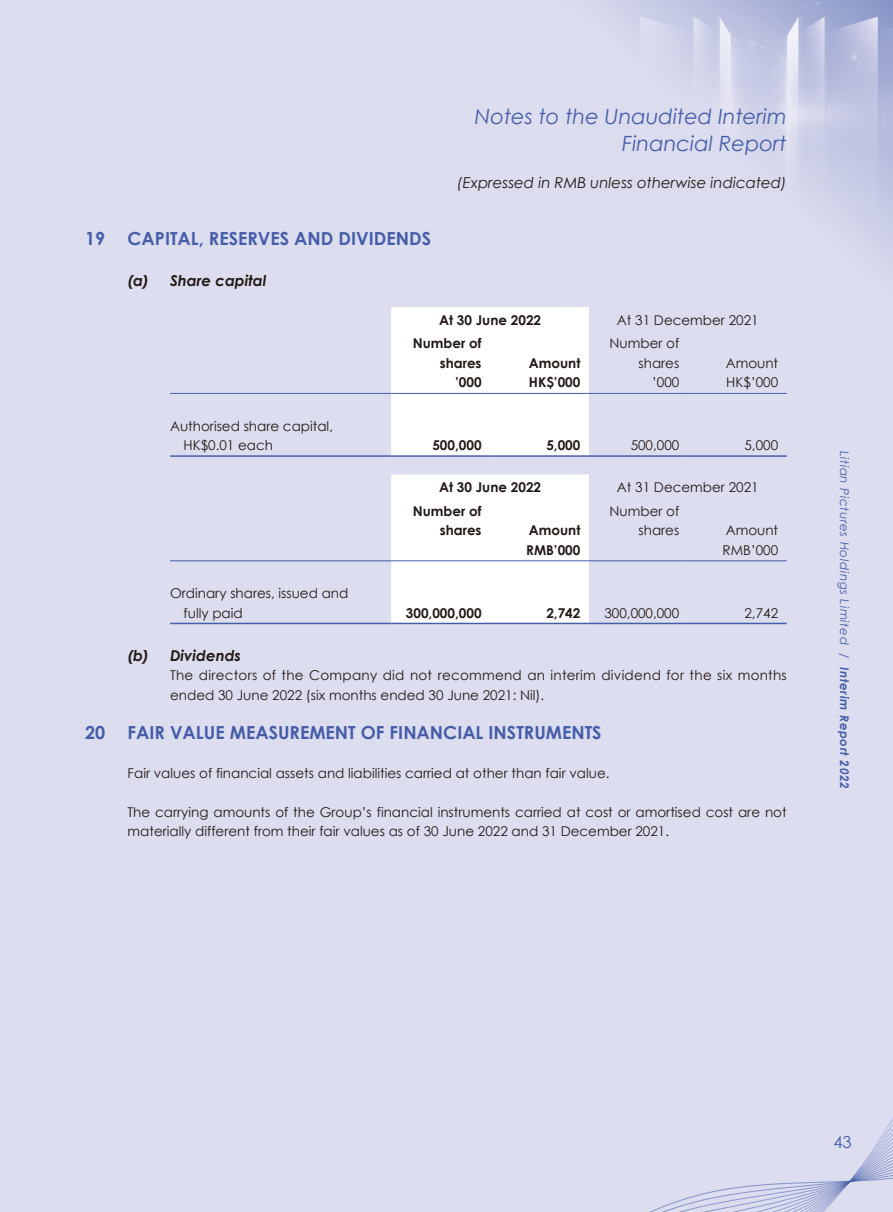
<style>
.page{position:relative;width:893px;height:1212px;background:#dcddef}
.page>*{position:absolute;margin:0;border:0;box-sizing:border-box;transform-origin:0 0}
.t1{font:italic 21px/27px "Century Gothic";color:#455da9;text-align:right}
.t2{font:700 18px "Century Gothic";color:#455da9}
.t3{font:16.5px "Century Gothic";color:#455da9}
.t4{font:italic 15px "Century Gothic";color:#231916}
.t5{font:italic 700 15px "Century Gothic";color:#231916}
.t6{font:13.5px/19.5px "Century Gothic";color:#231916}
.t7{font:13.5px/19.5px "Century Gothic";letter-spacing:.02em;color:#231916}
.t8{font:700 13.5px/19.5px "Century Gothic";color:#231916;text-align:right}
.t9{font:italic 12px "Century Gothic";letter-spacing:.05em;color:#455da9}
.s1{font-weight:700}
</style>
<div class="page">
<svg style="left:494px;top:0;width:399px;height:351px;background:#d4d6eb"></svg>
<div style="left:561px;top:978px;width:332px;height:234px;background:#dcddef"></div>
<svg style="left:391px;top:307px;width:198px;height:148px"></svg>
<hr style="left:170px;top:393px;width:221px;height:1px;background:#455da9">
<hr style="left:391px;top:393px;width:99px;height:1px;background:#455da9">
<hr style="left:490px;top:393px;width:99px;height:1px;background:#455da9">
<hr style="left:589px;top:393px;width:99px;height:1px;background:#455da9">
<hr style="left:688px;top:393px;width:99px;height:1px;background:#455da9">
<hr style="left:170px;top:455px;width:221px;height:2px;background:#455da9">
<hr style="left:391px;top:455px;width:99px;height:2px;background:#455da9">
<hr style="left:490px;top:455px;width:99px;height:2px;background:#455da9">
<hr style="left:589px;top:455px;width:99px;height:2px;background:#455da9">
<hr style="left:688px;top:455px;width:99px;height:2px;background:#455da9">
<svg style="left:391px;top:474px;width:198px;height:149px"></svg>
<hr style="left:170px;top:560px;width:221px;height:1px;background:#455da9">
<hr style="left:391px;top:560px;width:99px;height:1px;background:#455da9">
<hr style="left:490px;top:560px;width:99px;height:1px;background:#455da9">
<hr style="left:589px;top:560px;width:99px;height:1px;background:#455da9">
<hr style="left:688px;top:560px;width:99px;height:1px;background:#455da9">
<hr style="left:170px;top:623px;width:221px;height:1px;background:#455da9">
<hr style="left:391px;top:623px;width:99px;height:1px;background:#455da9">
<hr style="left:490px;top:623px;width:99px;height:1px;background:#455da9">
<hr style="left:589px;top:623px;width:99px;height:1px;background:#455da9">
<hr style="left:688px;top:623px;width:99px;height:1px;background:#455da9">
<h1 class="t1" style="left:475px;top:103px;width:313px">Notes to the Unaudited Interim<br>Financial Report</h1>
<h2 class="t2" style="left:85px;top:225px;width:347px">19 CAPITAL, RESERVES AND DIVIDENDS</h2>
<p class="t5" style="left:128px;top:269px;width:140px">(a) Share capital</p>
<p class="t4" style="left:457px;top:172px;width:331px">(Expressed in RMB unless otherwise indicated)</p>
<p class="t8" style="left:439px;top:309px;width:104px">At 30 June 2022</p>
<p class="t6" style="left:617px;top:310px;width:143px">At 31 December 2021</p>
<p class="t8" style="left:413px;top:333px;width:70px">Number of shares</p>
<p class="t6" style="left:610px;top:333px;width:71px;text-align:right">Number of shares</p>
<p class="t6" style="left:726px;top:353px;width:54px">Amount</p>
<p class="t8" style="left:529px;top:353px;width:53px">Amount</p>
<p class="t6" style="left:184px;top:416px;width:151px;text-indent:-13px">Authorised share capital,<br>HK$0.01 each</p>
<p class="t6" style="left:184px;top:583px;width:166px;text-indent:-13px">Ordinary shares, issued and fully paid</p>
<p class="t8" style="left:455px;top:372px;width:28px">’000</p>
<p class="t8" style="left:529px;top:372px;width:53px">HK$’000</p>
<p class="t6" style="left:652px;top:372px;width:29px">’000</p>
<p class="t6" style="left:726px;top:372px;width:53px">HK$’000</p>
<p class="t8" style="left:432px;top:435px;width:51px">500,000</p>
<p class="t8" style="left:546px;top:435px;width:36px">5,000</p>
<p class="t6" style="left:631px;top:435px;width:50px">500,000</p>
<p class="t6" style="left:744px;top:435px;width:35px">5,000</p>
<p class="t8" style="left:439px;top:477px;width:104px">At 30 June 2022</p>
<p class="t6" style="left:617px;top:477px;width:143px">At 31 December 2021</p>
<p class="t8" style="left:413px;top:500px;width:70px">Number of shares</p>
<p class="t6" style="left:610px;top:501px;width:71px;text-align:right">Number of shares</p>
<p class="t6" style="left:726px;top:520px;width:54px">Amount</p>
<p class="t8" style="left:529px;top:520px;width:53px">Amount</p>
<p class="t8" style="left:526px;top:539px;width:56px">RMB’000</p>
<p class="t6" style="left:723px;top:540px;width:57px">RMB’000</p>
<p class="t8" style="left:406px;top:602px;width:77px">300,000,000</p>
<p class="t8" style="left:546px;top:602px;width:36px">2,742</p>
<p class="t6" style="left:604px;top:603px;width:76px">300,000,000</p>
<p class="t6" style="left:744px;top:603px;width:35px">2,742</p>
<p class="t5" style="left:128px;top:644px;width:115px">(b) Dividends</p>
<p class="t7" style="left:170px;top:665px;width:618px">The directors of the Company did not recommend an interim dividend for the six months ended 30 June 2022 (six months ended 30 June 2021: Nil).</p>
<h2 class="t2" style="left:85px;top:719px;width:518px">20 FAIR VALUE MEASUREMENT OF FINANCIAL INSTRUMENTS</h2>
<p class="t6" style="left:128px;top:763px;width:484px">Fair values of financial assets and liabilities carried at other than fair value.</p>
<p class="t6" style="left:128px;top:802px;width:661px">The carrying amounts of the Group’s financial instruments carried at cost or amortised cost are not materially different from their fair values as of 30 June 2022 and 31 December 2021.</p>
<p class="t9" style="left:853px;top:451px;width:340px;rotate:90deg">Litian Pictures Holdings Limited / <span class="s1">Interim Report 2022</span></p>
<p class="t3" style="left:833px;top:1130px;width:20px">43</p>
</div>
